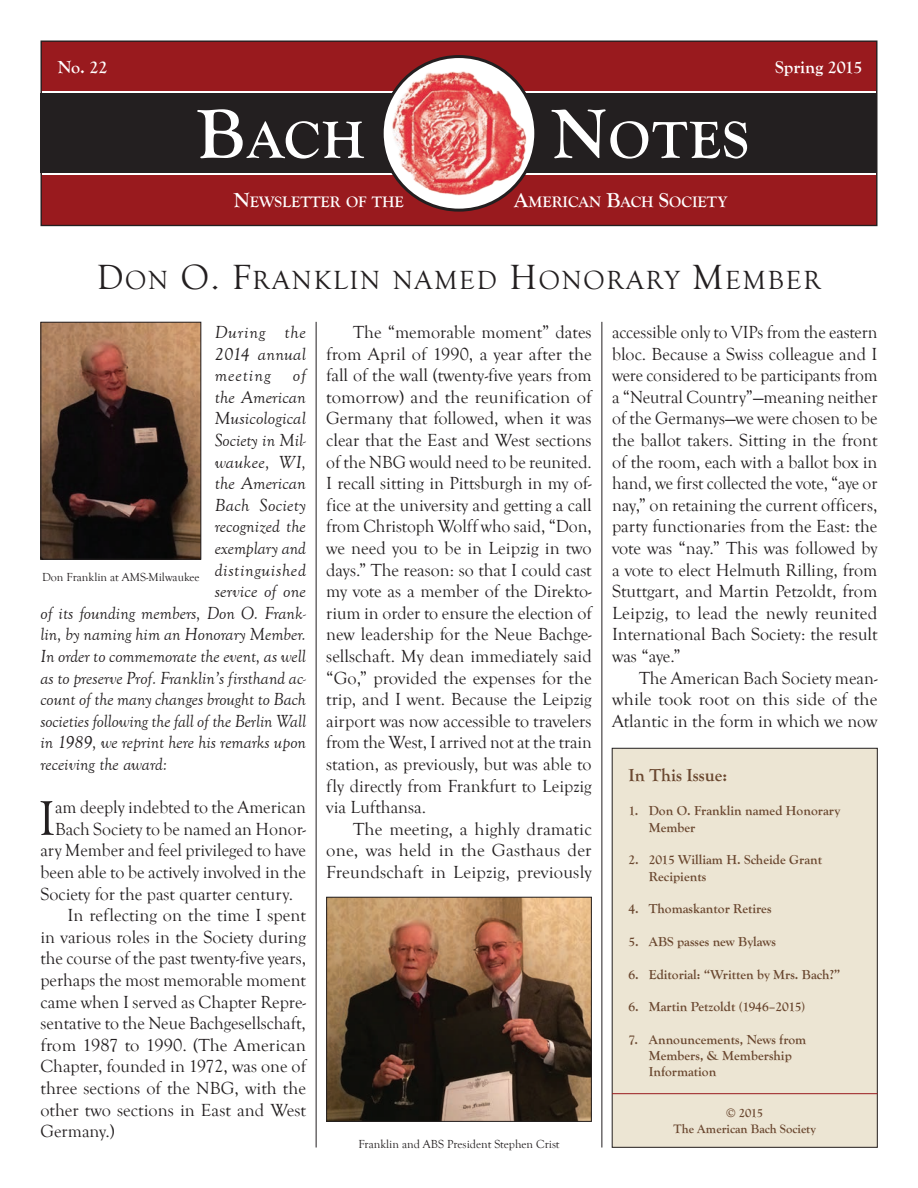
<style>
.page{position:relative;width:918px;height:1188px;background:#fff}
.page>*{position:absolute;margin:0;border:0;box-sizing:border-box;transform-origin:0 0}
.t1{font:700 54px "Goudy Old Style T";letter-spacing:.035em;color:#fff}
.Normal_Drop_Cap{font:50.1px "Goudy Old Style T";color:#231f20}
.Main_Article_Title{font:27px "Goudy Old Style T";letter-spacing:.065em;color:#231f20}
.Normal_Drop_Cap-2{font:18px/21.6px "Goudy Old Style T";color:#231f20;text-align:justify}
.Normal_-_No_Indent{font:italic 18px "Goudy Old Style T";color:#231f20}
.t2{font:700 18px "Goudy Old Style T";color:#fff}
.Normal_-_No_Indent-2{font:italic 18px "Goudy Old Style T";letter-spacing:.03em;color:#231f20}
.TOC_Heading{font:700 18px "Goudy Old Style T";color:#6a472f}
.Normal_-_No_Indent-3{font:italic 18px "Goudy Old Style T";letter-spacing:.04em;color:#231f20}
.Normal_-_No_Indent-4{font:italic 18px "Goudy Old Style T";letter-spacing:.05em;color:#231f20}
.t3{font:700 15.75px "Goudy Old Style T";color:#fff}
.TOC_Entry{font:700 13.5px/16.2px "Goudy Old Style T";color:#6a472f}
.t4{font:700 12.75px "Goudy Old Style T";color:#6a472f}
.t5{font:12px "Goudy Old Style T";color:#231f20}
.s1{font-size:72px}
.s2{font-size:21px}
.s3{font-size:36px}
</style>
<div class="page">
<div style="left:41px;top:41px;width:836px;height:185px;background:#991a1e"></div>
<div style="left:41px;top:41px;width:836px;height:185px;border:1px solid #231f20"></div>
<div style="left:42px;top:91px;width:834px;height:84px;background:#fff"></div>
<div style="left:40px;top:93px;width:838px;height:80px;background:#231f20"></div>
<svg style="left:382px;top:57px;width:154px;height:153px;background:#e5e4e4"></svg>
<img style="left:392px;top:71px;width:134px;height:125px">
<div style="left:381px;top:55px;width:156px;height:157px;border:3px solid #231f20;border-radius:50%"></div>
<hr style="left:316px;top:322px;width:1px;height:826px;background:#231f20">
<hr style="left:602px;top:322px;width:1px;height:826px;background:#231f20">
<div style="left:612px;top:748px;width:265px;height:399px;background:#ece5d3"></div>
<div style="left:612px;top:748px;width:266px;height:400px;border:1px solid #231f20"></div>
<hr style="left:612px;top:1093px;width:266px;height:1px;background:#991a1e">
<img style="left:328px;top:899px;width:262px;height:221px">
<div style="left:326px;top:897px;width:266px;height:225px;border:1px solid #231f20"></div>
<img style="left:42px;top:324px;width:157px;height:234px">
<div style="left:40px;top:322px;width:161px;height:238px;border:1px solid #231f20"></div>
<p class="t2" style="left:58px;top:57px;width:51px">No. 22</p>
<p class="t2" style="left:775px;top:57px;width:89px">Spring 2015</p>
<h1 class="t1" style="left:197px;top:110px;width:169px"><span class="s1">B</span>ACH</h1>
<h1 class="t1" style="left:552px;top:110px;width:199px"><span class="s1">N</span>OTES</h1>
<p class="t3" style="left:234px;top:193px;width:171px"><span class="s2">N</span>EWSLETTER OF THE</p>
<p class="t3" style="left:514px;top:193px;width:215px"><span class="s2">A</span>MERICAN <span class="s2">B</span>ACH <span class="s2">S</span>OCIETY</p>
<p class="Main_Article_Title" style="left:97px;top:265px;width:726px"><span class="s3">D</span>ON <span class="s3">O. F</span>RANKLIN NAMED <span class="s3">H</span>ONORARY <span class="s3">M</span>EMBER</p>
<p class="Normal_-_No_Indent-3" style="left:215px;top:322px;width:93px">During the</p>
<p class="Normal_-_No_Indent" style="left:215px;top:344px;width:93px">2014 annual</p>
<p class="Normal_-_No_Indent-4" style="left:215px;top:366px;width:93px">meeting of</p>
<p class="Normal_-_No_Indent" style="left:215px;top:387px;width:93px">the American</p>
<p class="Normal_-_No_Indent" style="left:215px;top:409px;width:93px">Musicological</p>
<p class="Normal_-_No_Indent" style="left:215px;top:430px;width:93px">Society in Mil-</p>
<p class="Normal_-_No_Indent" style="left:215px;top:452px;width:93px">waukee, WI,</p>
<p class="Normal_-_No_Indent" style="left:215px;top:474px;width:93px">the American</p>
<p class="Normal_-_No_Indent" style="left:215px;top:495px;width:93px">Bach Society</p>
<p class="Normal_-_No_Indent" style="left:215px;top:517px;width:93px">recognized the</p>
<p class="Normal_-_No_Indent" style="left:215px;top:538px;width:93px">exemplary and</p>
<p class="Normal_-_No_Indent-2" style="left:215px;top:560px;width:93px">distinguished</p>
<p class="Normal_-_No_Indent" style="left:215px;top:582px;width:93px">service of one</p>
<p class="Normal_-_No_Indent" style="left:40px;top:603px;width:267px">of its founding members, Don O. Frank-</p>
<p class="Normal_-_No_Indent" style="left:40px;top:625px;width:267px">lin, by naming him an Honorary Member.</p>
<p class="Normal_-_No_Indent" style="left:40px;top:646px;width:267px">In order to commemorate the event, as well</p>
<p class="Normal_-_No_Indent" style="left:40px;top:668px;width:267px">as to preserve Prof. Franklin’s firsthand ac-</p>
<p class="Normal_-_No_Indent" style="left:40px;top:690px;width:267px">count of the many changes brought to Bach</p>
<p class="Normal_-_No_Indent" style="left:40px;top:711px;width:267px">societies following the fall of the Berlin Wall</p>
<p class="Normal_-_No_Indent" style="left:40px;top:733px;width:267px">in 1989, we reprint here his remarks upon</p>
<p class="Normal_-_No_Indent" style="left:40px;top:754px;width:128px">receiving the award:</p>
<p class="Normal_Drop_Cap" style="left:39px;top:791px;width:18px">I</p>
<p class="Normal_Drop_Cap-2" style="left:55px;top:797px;width:252px">am deeply indebted to the American</p>
<p class="t5" style="left:42px;top:570px;width:159px">Don Franklin at AMS-Milwaukee</p>
<p class="Normal_Drop_Cap-2" style="left:55px;top:818px;width:252px">Bach Society to be named an Honor-</p>
<p class="Normal_Drop_Cap-2" style="left:40px;top:840px;width:267px">ary Member and feel privileged to have</p>
<p class="Normal_Drop_Cap-2" style="left:40px;top:862px;width:267px">been able to be actively involved in the</p>
<p class="Normal_Drop_Cap-2" style="left:40px;top:883px;width:254px">Society for the past quarter century.</p>
<p class="Normal_Drop_Cap-2" style="left:40px;top:905px;width:267px;text-indent:27px">In reflecting on the time I spent in various roles in the Society during the course of the past twenty-five years, perhaps the most memorable moment came when I served as Chapter Repre&shy;sentative to the Neue Bachgesellschaft, from 1987 to 1990. (The American Chapter, founded in 1972, was one of three sections of the NBG, with the other two sections in East and West Germany.)</p>
<p class="Normal_Drop_Cap-2" style="left:326px;top:322px;width:267px;text-indent:27px">The “memorable moment” dates from April of 1990, a year after the fall of the wall (twenty-five years from tomorrow) and the reunification of Germany that followed, when it was clear that the East and West sections of the NBG would need to be reunited.<br>I recall sitting in Pittsburgh in my of&shy;fice at the university and getting a call from Christoph Wolff who said, “Don, we need you to be in Leipzig in two days.” The reason: so that I could cast my vote as a member of the Direkto&shy;rium in order to ensure the election of new leadership for the Neue Bachge&shy;sellschaft. My dean immediately said “Go,” provided the expenses for the trip, and I went. Because the Leipzig airport was now accessible to travelers from the West, I arrived not at the train station, as previously, but was able to fly directly from Frankfurt to Leipzig via Lufthansa.</p>
<p class="Normal_Drop_Cap-2" style="left:326px;top:818px;width:267px;text-indent:27px">The meeting, a highly dramatic one, was held in the Gasthaus der Freundschaft in Leipzig, previously</p>
<p class="t5" style="left:358px;top:1137px;width:203px">Franklin and ABS President Stephen Crist</p>
<p class="Normal_Drop_Cap-2" style="left:612px;top:322px;width:267px">accessible only to VIPs from the eastern bloc. Because a Swiss colleague and I were considered to be participants from a “Neutral Country”—meaning neither of the Germanys—we were chosen to be the ballot takers. Sitting in the front of the room, each with a ballot box in hand, we first collected the vote, “aye or nay,” on retaining the current officers, party functionaries from the East: the vote was “nay.” This was followed by a vote to elect Helmuth Rilling, from Stuttgart, and Martin Petzoldt, from Leipzig, to lead the newly reunited International Bach Society: the result was “aye.”</p>
<p class="Normal_Drop_Cap-2" style="left:612px;top:667px;width:267px;text-indent:27px">The American Bach Society mean&shy;while took root on this side of the Atlantic in the form in which we now</p>
<p class="TOC_Heading" style="left:629px;top:765px;width:100px">In This Issue:</p>
<p class="TOC_Entry" style="left:649px;top:803px;width:193px;text-indent:-20px">1. Don O. Franklin named Honorary<br>Member</p>
<p class="TOC_Entry" style="left:649px;top:852px;width:175px;text-indent:-20px">2. 2015 William H. Scheide Grant<br>Recipients</p>
<p class="TOC_Entry" style="left:629px;top:901px;width:145px">4. Thomaskantor Retires</p>
<p class="TOC_Entry" style="left:629px;top:934px;width:149px">5. ABS passes new Bylaws</p>
<p class="TOC_Entry" style="left:629px;top:966px;width:213px">6. Editorial: “Written by Mrs. Bach?”</p>
<p class="TOC_Entry" style="left:629px;top:999px;width:178px">6. Martin Petzoldt (1946–2015)</p>
<p class="TOC_Entry" style="left:649px;top:1032px;width:159px;text-indent:-20px">7. Announcements, News from<br>Members, &amp; Membership<br>Information</p>
<p class="t4" style="left:726px;top:1105px;width:39px">© 2015</p>
<p class="t4" style="left:674px;top:1121px;width:144px">The American Bach Society</p>
</div>
